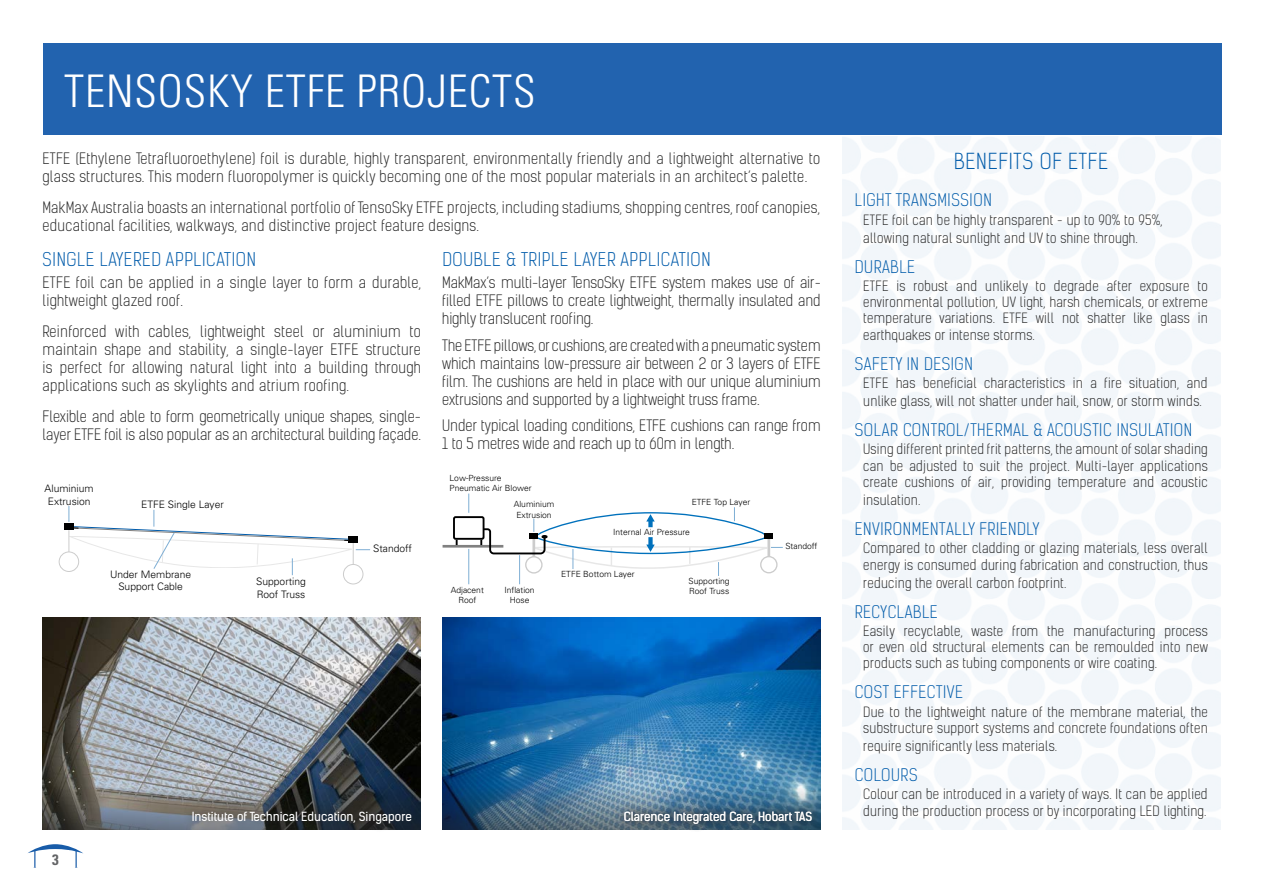
<style>
.page{position:relative;width:1263px;height:893px;background:#fff}
.page>*{position:absolute;margin:0;border:0;box-sizing:border-box;transform-origin:0 0}
.Brochure_Cover_Title{font:45px "Univers LT 47 Lt Cn";letter-spacing:.02em;color:#fff}
.PD_-_Headings{font:300 21px "Kelson Sans";letter-spacing:.035em;color:#005baa}
.PD_-_Headings-2{font:300 18px "Kelson Sans";letter-spacing:.035em;color:#005baa}
.PD_-_Headings-3{font:300 16.5px "Kelson Sans";letter-spacing:.035em;color:#005baa}
.Brochure_Copy{font:300 16.5px "Kelson Sans";letter-spacing:.035em;color:#005baa}
.Brochure_Copy-2{font:300 15px/18px "Kelson Sans";letter-spacing:.02em;color:#252525}
.Brochure_Bullets{font:300 15px/18px "Kelson Sans";color:#252525}
.t1{font:15px "Univers LT 67 Bd Cn";color:#636466}
.Brochure_Copy-3{font:300 13.5px/16.2px "Kelson Sans";letter-spacing:.02em;color:#252525}
.PD_-_Headings-4{font:300 13.5px/18px "Kelson Sans";letter-spacing:.02em;color:#252525}
.t2{font:12px "Kelson Sans";color:#fff}
.t3{font:10.2px/12.3px "Univers LT 45 Lt";color:#000;text-align:center}
.t4{font:8.55px/10.2px "Univers LT 45 Lt";color:#000;text-align:center}
</style>
<div class="page">
<svg style="left:28px;top:844px;width:55px;height:24px"></svg>
<div style="left:42px;top:850px;width:27px;height:17px;background:#fff"></div>
<div style="left:43px;top:43px;width:1178px;height:92px;background:#2263af"></div>
<img style="left:442px;top:618px;width:379px;height:167px">
<hr style="left:443px;top:545px;width:60px;height:3px;background:#808080">
<div style="left:453px;top:516px;width:31px;height:24px;border:2px solid #000;border-radius:2px"></div>
<svg style="left:468px;top:494px;width:1px;height:19px"></svg>
<hr style="left:468px;top:549px;width:1px;height:35px;background:#7eaed4">
<svg style="left:480px;top:507px;width:303px;height:77px"></svg>
<div style="left:59px;top:551px;width:20px;height:21px;border:1px solid #ccc;border-radius:50%"></div>
<div style="left:343px;top:564px;width:20px;height:20px;border:1px solid #ccc;border-radius:50%"></div>
<div style="left:64px;top:523px;width:10px;height:7px;background:#000"></div>
<svg style="left:68px;top:506px;width:302px;height:69px"></svg>
<img style="left:42px;top:618px;width:379px;height:184px">
<img style="left:442px;top:785px;width:379px;height:44px">
<svg style="left:42px;top:785px;width:378px;height:44px;background:#616569"></svg>
<div style="left:183px;top:802px;width:238px;height:31px;background:#231f20;opacity:.75"></div>
<div style="left:615px;top:802px;width:206px;height:31px;background:#231f20;opacity:.75"></div>
<p class="Brochure_Cover_Title" style="left:64px;top:64px;width:473px">TENSOSKY ETFE PROJECTS</p>
<p class="Brochure_Copy-2" style="left:42px;top:150px;width:779px">ETFE (Ethylene Tetrafluoroethylene) foil is durable, highly transparent, environmentally friendly and a lightweight alternative to glass structures. This modern fluoropolymer is quickly becoming one of the most popular materials in an architect’s palette.</p>
<p class="Brochure_Copy-2" style="left:42px;top:199px;width:779px">MakMax Australia boasts an international portfolio of TensoSky ETFE projects, including stadiums, shopping centres, roof canopies, educational facilities, walkways, and distinctive project feature designs.</p>
<p class="PD_-_Headings-2" style="left:43px;top:248px;width:215px">SINGLE LAYERED APPLICATION</p>
<p class="Brochure_Copy-2" style="left:43px;top:274px;width:380px">ETFE foil can be applied in a single layer to form a durable, lightweight glazed roof.</p>
<p class="Brochure_Copy-2" style="left:43px;top:323px;width:380px;text-align:justify">Reinforced with cables, lightweight steel or aluminium to maintain shape and stability, a single-layer ETFE structure is perfect for allowing natural light into a building through applications such as skylights and atrium roofing.</p>
<p class="Brochure_Bullets" style="left:43px;top:407px;width:380px">Flexible and able to form geometrically unique shapes, single&shy;layer ETFE foil is also popular as an architectural building façade.</p>
<p class="t3" style="left:45px;top:482px;width:51px">Aluminium<br>Extrusion</p>
<p class="t3" style="left:141px;top:498px;width:84px">ETFE Single Layer</p>
<p class="PD_-_Headings-2" style="left:442px;top:248px;width:270px">DOUBLE &amp; TRIPLE LAYER APPLICATION</p>
<p class="Brochure_Bullets" style="left:442px;top:274px;width:380px;text-align:justify">MakMax’s multi-layer TensoSky ETFE system makes use of air&shy;filled ETFE pillows to create lightweight, thermally insulated and highly translucent roofing.</p>
<p class="Brochure_Bullets" style="left:442px;top:336px;width:380px;text-align:justify">The ETFE pillows, or cushions, are created with a pneumatic system which maintains low-pressure air between 2 or 3 layers of ETFE film. The cushions are held in place with our unique aluminium extrusions and supported by a lightweight truss frame.</p>
<p class="Brochure_Bullets" style="left:442px;top:417px;width:380px">Under typical loading conditions, ETFE cushions can range from<br>1 to 5 metres wide and reach up to 60m in length.</p>
<p class="t4" style="left:450px;top:472px;width:84px;text-align:left">Low-Pressure<br>Pneumatic Air Blower</p>
<p class="t4" style="left:514px;top:499px;width:42px">Aluminium<br>Extrusion</p>
<p class="t4" style="left:692px;top:496px;width:60px">ETFE Top Layer</p>
<p class="t4" style="left:613px;top:527px;width:78px">Internal Air Pressure</p>
<p class="t3" style="left:373px;top:542px;width:40px">Standoff</p>
<p class="t4" style="left:785px;top:541px;width:33px">Standoff</p>
<p class="t3" style="left:110px;top:568px;width:83px">Under Membrane<br>Support Cable</p>
<p class="t3" style="left:256px;top:575px;width:51px;text-align:left">Supporting<br>Roof Truss</p>
<p class="t4" style="left:451px;top:585px;width:35px">Adjacent<br>Roof</p>
<p class="t4" style="left:561px;top:569px;width:75px">ETFE Bottom Layer</p>
<p class="t4" style="left:689px;top:576px;width:43px">Supporting</p>
<p class="t4" style="left:504px;top:585px;width:32px">Inflation</p>
<p class="t4" style="left:689px;top:586px;width:42px">Roof Truss</p>
<p class="t4" style="left:510px;top:595px;width:21px">Hose</p>
<p class="t1" style="left:52px;top:850px;width:8px">3</p>
<p class="t2" style="left:192px;top:809px;width:222px">Institute of Technical Education, Singapore</p>
<p class="t2" style="left:624px;top:809px;width:190px">Clarence Integrated Care, Hobart TAS</p>
<p class="PD_-_Headings" style="left:954px;top:148px;width:156px">BENEFITS OF ETFE</p>
<p class="PD_-_Headings-3" style="left:855px;top:190px;width:138px">LIGHT TRANSMISSION</p>
<p class="PD_-_Headings-4" style="left:863px;top:211px;width:301px">ETFE foil can be highly transparent - up to 90% to 95%, allowing natural sunlight and UV to shine through.</p>
<p class="Brochure_Copy" style="left:855px;top:257px;width:62px">DURABLE</p>
<p class="Brochure_Copy-3" style="left:863px;top:278px;width:346px;text-align:justify">ETFE is robust and unlikely to degrade after exposure to environmental pollution, UV light, harsh chemicals, or extreme temperature variations. ETFE will not shatter like glass in earthquakes or intense storms.</p>
<p class="PD_-_Headings-3" style="left:855px;top:354px;width:119px">SAFETY IN DESIGN</p>
<p class="Brochure_Copy-3" style="left:863px;top:374px;width:346px;line-height:18px">ETFE has beneficial characteristics in a fire situation, and unlike glass, will not shatter under hail, snow, or storm winds.</p>
<p class="PD_-_Headings-3" style="left:855px;top:420px;width:339px">SOLAR CONTROL/THERMAL &amp; ACOUSTIC INSULATION</p>
<p class="Brochure_Copy-3" style="left:863px;top:442px;width:346px;text-align:justify">Using different printed frit patterns, the amount of solar shading can be adjusted to suit the project. Multi-layer applications create cushions of air, providing temperature and acoustic</p>
<p class="Brochure_Copy-3" style="left:863px;top:492px;width:59px">insulation.</p>
<p class="PD_-_Headings-3" style="left:855px;top:519px;width:186px">ENVIRONMENTALLY FRIENDLY</p>
<p class="Brochure_Copy-3" style="left:863px;top:540px;width:346px">Compared to other cladding or glazing materials, less overall energy is consumed during fabrication and construction, thus</p>
<p class="Brochure_Copy-3" style="left:863px;top:575px;width:204px">reducing the overall carbon footprint.</p>
<p class="PD_-_Headings-3" style="left:855px;top:602px;width:84px">RECYCLABLE</p>
<p class="Brochure_Copy-3" style="left:863px;top:623px;width:346px;text-align:justify">Easily recyclable, waste from the manufacturing process or even old structural elements can be remoulded into new products such as tubing components or wire coating.</p>
<p class="PD_-_Headings-3" style="left:855px;top:682px;width:110px">COST EFFECTIVE</p>
<p class="Brochure_Copy-3" style="left:863px;top:704px;width:346px">Due to the lightweight nature of the membrane material, the substructure support systems and concrete foundations often</p>
<p class="Brochure_Copy-3" style="left:863px;top:738px;width:195px">require significantly less materials.</p>
<p class="Brochure_Copy" style="left:855px;top:765px;width:64px">COLOURS</p>
<p class="Brochure_Copy-3" style="left:863px;top:787px;width:346px">Colour can be introduced in a variety of ways. It can be applied during the production process or by incorporating LED lighting.</p>
</div>
